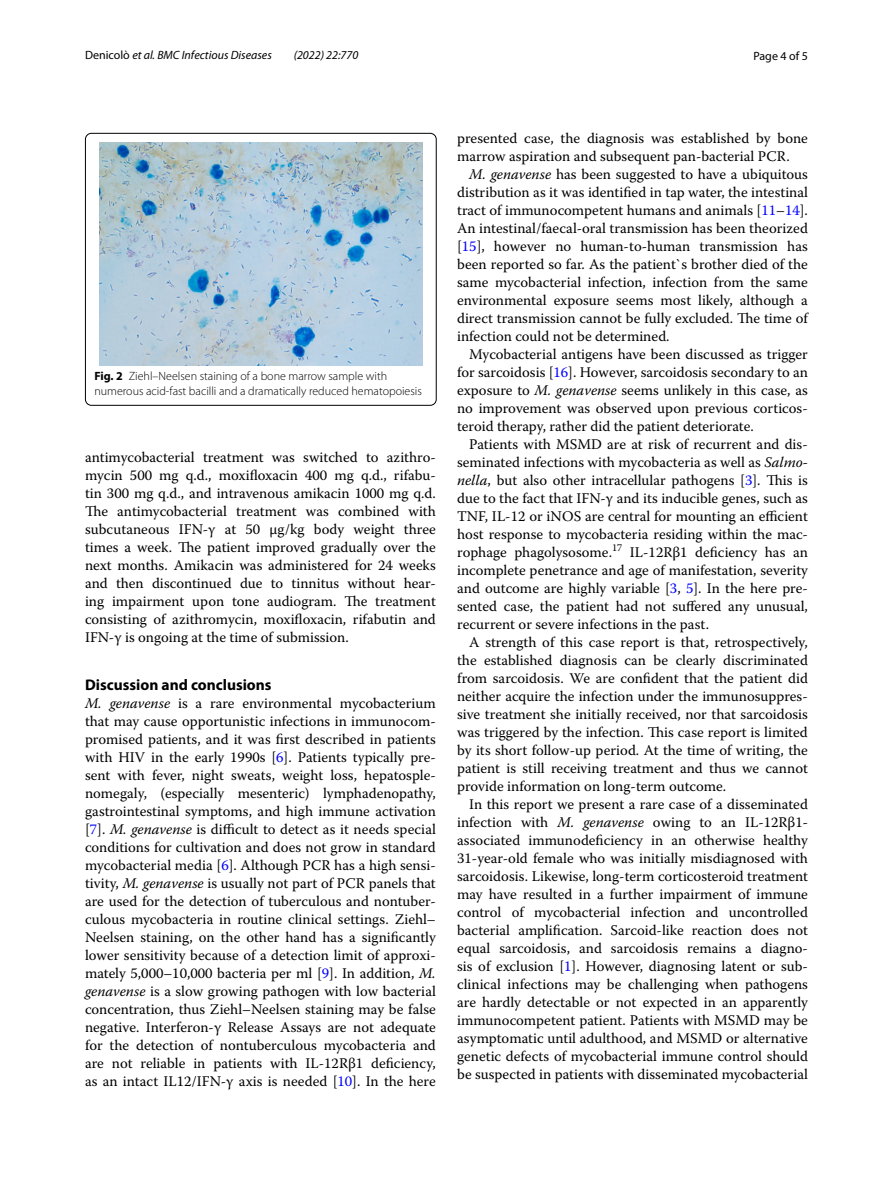
<style>
.page{position:relative;width:893px;height:1187px;background:#fff}
.page>*{position:absolute;margin:0;border:0;box-sizing:border-box;transform-origin:0 0}
.t1{font:700 15.45px "Myriad Pro";color:#000}
.t2{font:14.7px/18px "Warnock Pro";color:#000;text-align:justify}
.t3{font:300 12px/15px "Myriad Pro";color:#000}
.t4{font:italic 12px "Myriad Pro";color:#000}
.t5{font:12px "Myriad Pro";color:#000}
.s1{font-style:normal}
.s2{font-weight:700}
.s3{font-style:italic}
.s4{color:#00f}
</style>
<div class="page">
<img style="left:99px;top:142px;width:323px;height:223px">
<div style="left:85px;top:133px;width:351px;height:272px;border:1px solid #000;border-radius:6px"></div>
<p class="t4" style="left:85px;top:48px;width:188px"><span class="s1">Denicolò</span> et al. BMC Infectious Diseases</p>
<p class="t4" style="left:294px;top:48px;width:66px">(2022) 22:770</p>
<p class="t5" style="left:753px;top:48px;width:56px">Page 4 of 5</p>
<p class="t3" style="left:94px;top:369px;width:329px"><span class="s2">Fig. 2</span> Ziehl–Neelsen staining of a bone marrow sample with numerous acid-fast bacilli and a dramatically reduced hematopoiesis</p>
<p class="t2" style="left:85px;top:447px;width:352px">antimycobacterial treatment was switched to azithro&shy;mycin 500 mg q.d., moxifloxacin 400 mg q.d., rifabu&shy;tin 300 mg q.d., and intravenous amikacin 1000 mg q.d.<br>The antimycobacterial treatment was combined with subcutaneous IFN-γ at 50 µg/kg body weight three times a week. The patient improved gradually over the next months. Amikacin was administered for 24 weeks and then discontinued due to tinnitus without hear&shy;ing impairment upon tone audiogram. The treatment consisting of azithromycin, moxifloxacin, rifabutin and IFN-γ is ongoing at the time of submission.</p>
<p class="t1" style="left:85px;top:675px;width:188px">Discussion and conclusions</p>
<p class="t2" style="left:85px;top:694px;width:352px"><span class="s3">M. genavense</span> is a rare environmental mycobacterium that may cause opportunistic infections in immunocom&shy;promised patients, and it was first described in patients with HIV in the early 1990s [<span class="s4">6</span>]. Patients typically pre&shy;sent with fever, night sweats, weight loss, hepatosple&shy;nomegaly, (especially mesenteric) lymphadenopathy, gastrointestinal symptoms, and high immune activation [<span class="s4">7</span>]. <span class="s3">M. genavense</span> is difficult to detect as it needs special conditions for cultivation and does not grow in standard mycobacterial media [<span class="s4">6</span>]. Although PCR has a high sensi&shy;tivity, <span class="s3">M. genavense</span> is usually not part of PCR panels that are used for the detection of tuberculous and nontuber&shy;culous mycobacteria in routine clinical settings. Ziehl– Neelsen staining, on the other hand has a significantly lower sensitivity because of a detection limit of approxi&shy;mately 5,000–10,000 bacteria per ml [<span class="s4">9</span>]. In addition, <span class="s3">M. genavense</span> is a slow growing pathogen with low bacterial concentration, thus Ziehl–Neelsen staining may be false negative. Interferon-γ Release Assays are not adequate for the detection of nontuberculous mycobacteria and are not reliable in patients with IL-12Rβ1 deficiency, as an intact IL12/IFN-γ axis is needed [<span class="s4">10</span>]. In the here</p>
<p class="t2" style="left:457px;top:128px;width:352px">presented case, the diagnosis was established by bone marrow aspiration and subsequent pan-bacterial PCR.</p>
<p class="t2" style="left:457px;top:164px;width:352px;text-indent:12px"><span class="s3">M. genavense</span> has been suggested to have a ubiquitous distribution as it was identified in tap water, the intestinal tract of immunocompetent humans and animals [<span class="s4">11</span>–<span class="s4">14</span>].<br>An intestinal/faecal-oral transmission has been theorized [<span class="s4">15</span>], however no human-to-human transmission has been reported so far. As the patient`s brother died of the same mycobacterial infection, infection from the same environmental exposure seems most likely, although a direct transmission cannot be fully excluded. The time of infection could not be determined.</p>
<p class="t2" style="left:457px;top:344px;width:352px;text-indent:12px">Mycobacterial antigens have been discussed as trigger for sarcoidosis [<span class="s4">16</span>]. However, sarcoidosis secondary to an exposure to <span class="s3">M. genavense</span> seems unlikely in this case, as no improvement was observed upon previous corticos&shy;teroid therapy, rather did the patient deteriorate.</p>
<p class="t2" style="left:457px;top:434px;width:352px;text-indent:12px">Patients with MSMD are at risk of recurrent and dis&shy;seminated infections with mycobacteria as well as <span class="s3">Salmo&shy;nella</span>, but also other intracellular pathogens [<span class="s4">3</span>]. This is due to the fact that IFN-γ and its inducible genes, such as TNF, IL-12 or iNOS are central for mounting an efficient host response to mycobacteria residing within the mac&shy;rophage phagolysosome.<sup>17</sup> IL-12Rβ1 deficiency has an incomplete penetrance and age of manifestation, severity and outcome are highly variable [<span class="s4">3</span>, <span class="s4">5</span>]. In the here pre&shy;sented case, the patient had not suffered any unusual, recurrent or severe infections in the past.</p>
<p class="t2" style="left:457px;top:632px;width:352px;text-indent:12px">A strength of this case report is that, retrospectively, the established diagnosis can be clearly discriminated from sarcoidosis. We are confident that the patient did neither acquire the infection under the immunosuppres&shy;sive treatment she initially received, nor that sarcoidosis was triggered by the infection. This case report is limited by its short follow-up period. At the time of writing, the patient is still receiving treatment and thus we cannot provide information on long-term outcome.</p>
<p class="t2" style="left:457px;top:794px;width:352px;text-indent:12px">In this report we present a rare case of a disseminated infection with <span class="s3">M. genavense</span> owing to an IL-12Rβ1<span class="s3">- </span>associated immunodeficiency in an otherwise healthy 31-year-old female who was initially misdiagnosed with sarcoidosis. Likewise, long-term corticosteroid treatment may have resulted in a further impairment of immune control of mycobacterial infection and uncontrolled bacterial amplification. Sarcoid-like reaction does not equal sarcoidosis, and sarcoidosis remains a diagno&shy;sis of exclusion [<span class="s4">1</span>]. However, diagnosing latent or sub&shy;clinical infections may be challenging when pathogens are hardly detectable or not expected in an apparently immunocompetent patient. Patients with MSMD may be asymptomatic until adulthood, and MSMD or alternative genetic defects of mycobacterial immune control should be suspected in patients with disseminated mycobacterial</p>
</div>
